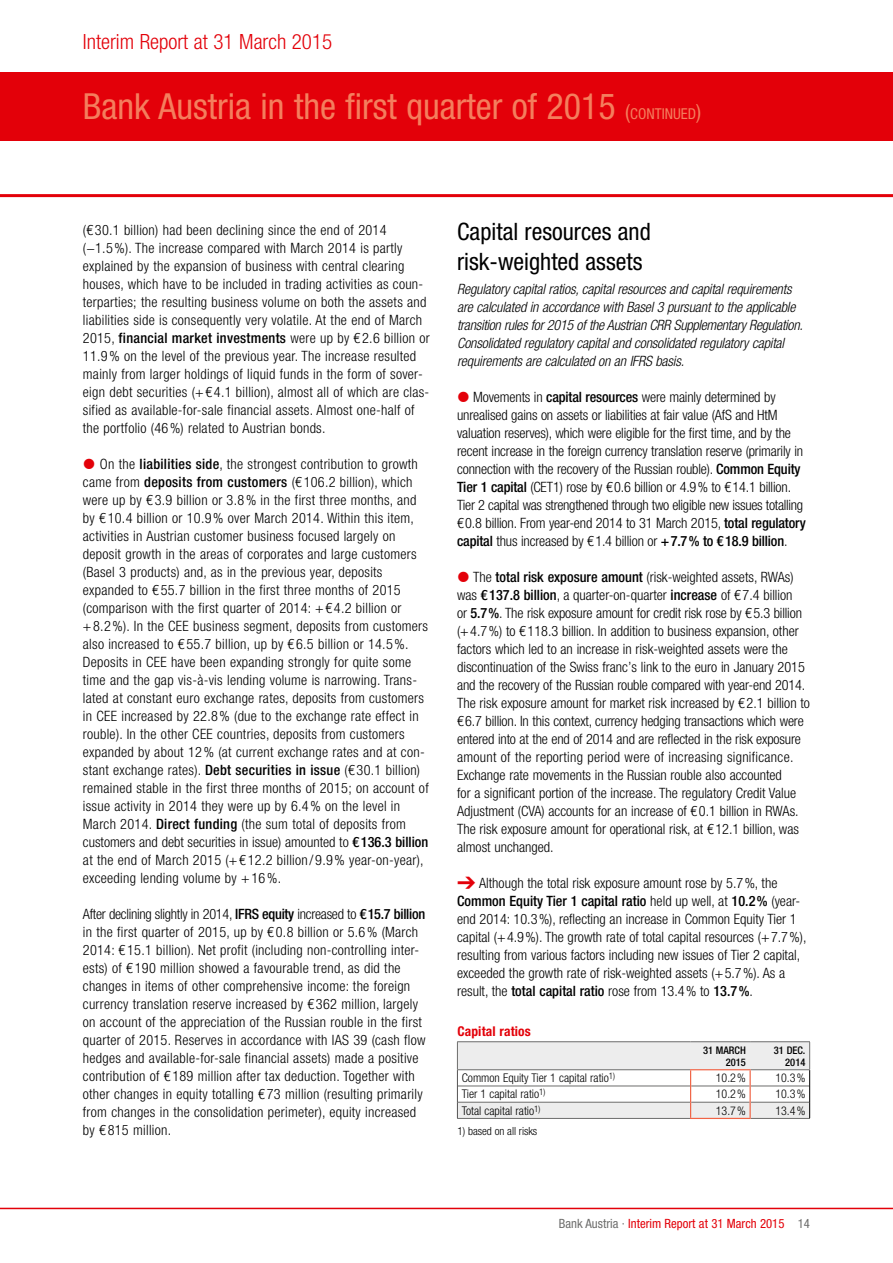
<style>
.page{position:relative;width:893px;height:1263px;background:#fff}
.page>*{position:absolute;margin:0;border:0;box-sizing:border-box;transform-origin:0 0}
.t1{font:condensed 36px "Helvetica Neue LT Pro";color:#f47e5d}
.t2{font:condensed 24px/30px "Helvetica Neue LT Pro";color:#000}
.t3{font:300 condensed 21px "Helvetica Neue LT Pro";color:#e30009}
.t4{font:300 condensed 14.25px/18px "Helvetica Neue LT Pro";letter-spacing:.02em;color:#000}
.t5{font:300 condensed 14.25px/18px "Helvetica Neue LT Pro";color:#000}
.t6{font:300 condensed 14.25px/18px "Helvetica Neue LT Pro";letter-spacing:-.01em;color:#000}
.t7{font:italic 300 condensed 14.25px/18px "Helvetica Neue LT Pro";letter-spacing:-.01em;color:#000}
.t8{font:700 condensed 13.5px "Helvetica Neue LT Pro";letter-spacing:.01em;color:#e30009}
.t9{font:condensed 12.75px "Helvetica Neue LT Pro";color:#e30009}
.t10{font:300 condensed 12px "Helvetica Neue LT Pro";color:#000}
.t11{font:300 condensed 11.25px "Helvetica Neue LT Pro";letter-spacing:-.005em;color:#000}
.t12{font:500 condensed 10.5px/12px "Helvetica Neue LT Pro";color:#000;text-align:right}
.s1{font-size:21px}
.s2{font-size:15px}
.s3{font-weight:500}
.s4{color:#e30009}
.s5{color:#6d6d6c}
</style>
<div class="page">
<hr style="left:0;top:1208px;width:893px;height:1px;background:#e30009">
<div style="left:0;top:72px;width:893px;height:68px;background:#e30009"></div>
<hr style="left:0;top:194px;width:893px;height:3px;background:#e30009">
<hr style="left:457px;top:1118px;width:233px;height:1px;background:#6d6d6c">
<hr style="left:751px;top:1118px;width:59px;height:1px;background:#6d6d6c">
<hr style="left:457px;top:1041px;width:234px;height:1px;background:#6d6d6c">
<hr style="left:691px;top:1041px;width:59px;height:1px;background:#6d6d6c">
<hr style="left:750px;top:1041px;width:60px;height:1px;background:#6d6d6c">
<svg style="left:457px;top:1042px;width:353px;height:76px"></svg>
<hr style="left:690px;top:1118px;width:61px;height:1px;background:#f06446">
<h3 class="t3" style="left:83px;top:30px;width:251px">Interim Report at 31 March 2015</h3>
<h1 class="t1" style="left:83px;top:85px;width:620px">Bank Austria in the first quarter of 2015 <span class="s1">(</span><span class="s2">CONTINUED</span><span class="s1">)</span></h1>
<p class="t4" style="left:83px;top:221px;width:348px">(€30.1 billion) had been declining since the end of 2014 (−1.5%). The increase compared with March 2014 is partly explained by the expansion of business with central clearing houses, which have to be included in trading activities as coun&shy;terparties; the resulting business volume on both the assets and liabilities side is consequently very volatile. At the end of March 2015, <span class="s3">financial market investments</span> were up by €2.6 billion or 11.9% on the level of the previous year. The increase resulted mainly from larger holdings of liquid funds in the form of sover&shy;eign debt securities (+€4.1 billion), almost all of which are clas&shy;sified as available-for-sale financial assets. Almost one-half of the portfolio (46%) related to Austrian bonds.</p>
<p class="t4" style="left:83px;top:455px;width:347px;text-indent:17px">On the <span class="s3">liabilities side</span>, the strongest contribution to growth came from <span class="s3">deposits from customers</span> (€106.2 billion), which were up by €3.9 billion or 3.8% in the first three months, and by €10.4 billion or 10.9% over March 2014. Within this item, activities in Austrian customer business focused largely on deposit growth in the areas of corporates and large customers (Basel 3 products) and, as in the previous year, deposits expanded to €55.7 billion in the first three months of 2015 (comparison with the first quarter of 2014: +€4.2 billion or +8.2%). In the CEE business segment, deposits from customers also increased to €55.7 billion, up by €6.5 billion or 14.5%.<br>Deposits in CEE have been expanding strongly for quite some time and the gap vis-à-vis lending volume is narrowing. Trans&shy;lated at constant euro exchange rates, deposits from customers in CEE increased by 22.8% (due to the exchange rate effect in rouble). In the other CEE countries, deposits from customers expanded by about 12% (at current exchange rates and at con&shy;stant exchange rates). <span class="s3">Debt securities in issue</span> (€30.1 billion) remained stable in the first three months of 2015; on account of issue activity in 2014 they were up by 6.4% on the level in March 2014. <span class="s3">Direct funding</span> (the sum total of deposits from customers and debt securities in issue) amounted to <span class="s3">€136.3 billion </span>at the end of March 2015 (+€12.2 billion/9.9% year-on-year), exceeding lending volume by +16%.</p>
<p class="t4" style="left:83px;top:905px;width:344px">After declining slightly in 2014, <span class="s3">IFRS equity</span> increased to <span class="s3">€15.7 billion </span>in the first quarter of 2015, up by €0.8 billion or 5.6% (March 2014: €15.1 billion). Net profit (including non-controlling inter&shy;ests) of €190 million showed a favourable trend, as did the changes in items of other comprehensive income: the foreign currency translation reserve increased by €362 million, largely on account of the appreciation of the Russian rouble in the first quarter of 2015. Reserves in accordance with IAS 39 (cash flow hedges and available-for-sale financial assets) made a positive contribution of €189 million after tax deduction. Together with other changes in equity totalling €73 million (resulting primarily from changes in the consolidation perimeter), equity increased by €815 million.</p>
<h2 class="t2" style="left:457px;top:217px;width:195px">Capital resources and risk-weighted assets</h2>
<p class="t7" style="left:457px;top:280px;width:347px">Regulatory capital ratios, capital resources and capital requirements are calculated in accordance with Basel 3 pursuant to the applicable transition rules for 2015 of the Austrian CRR Supplementary Regulation.<br>Consolidated regulatory capital and consolidated regulatory capital requirements are calculated on an IFRS basis.</p>
<p class="t6" style="left:457px;top:388px;width:350px;text-indent:16px">Movements in <span class="s3">capital resources</span> were mainly determined by unrealised gains on assets or liabilities at fair value (AfS and HtM valuation reserves), which were eligible for the first time, and by the recent increase in the foreign currency translation reserve (primarily in connection with the recovery of the Russian rouble). <span class="s3">Common Equity Tier 1 capital</span> (CET1) rose by €0.6 billion or 4.9% to €14.1 billion.<br>Tier 2 capital was strengthened through two eligible new issues totalling €0.8 billion. From year-end 2014 to 31 March 2015, <span class="s3">total regulatory capital</span> thus increased by €1.4 billion or <span class="s3">+7.7% to €18.9 billion</span>.</p>
<p class="t5" style="left:457px;top:568px;width:354px;text-indent:16px">The <span class="s3">total risk exposure amount</span> (risk-weighted assets, RWAs) was <span class="s3">€137.8 billion</span>, a quarter-on-quarter <span class="s3">increase</span> of €7.4 billion<br>or <span class="s3">5.7%</span>. The risk exposure amount for credit risk rose by €5.3 billion (+4.7%) to €118.3 billion. In addition to business expansion, other factors which led to an increase in risk-weighted assets were the discontinuation of the Swiss franc’s link to the euro in January 2015 and the recovery of the Russian rouble compared with year-end 2014.<br>The risk exposure amount for market risk increased by €2.1 billion to €6.7 billion. In this context, currency hedging transactions which were entered into at the end of 2014 and are reflected in the risk exposure amount of the reporting period were of increasing significance.<br>Exchange rate movements in the Russian rouble also accounted<br>for a significant portion of the increase. The regulatory Credit Value Adjustment (CVA) accounts for an increase of €0.1 billion in RWAs.<br>The risk exposure amount for operational risk, at €12.1 billion, was almost unchanged.</p>
<p class="t5" style="left:457px;top:874px;width:351px"><span class="s4">➔</span> Although the total risk exposure amount rose by 5.7%, the <span class="s3">Common Equity Tier 1 capital ratio</span> held up well, at <span class="s3">10.2%</span> (year&shy;end 2014: 10.3%), reflecting an increase in Common Equity Tier 1 capital (+4.9%). The growth rate of total capital resources (+7.7%), resulting from various factors including new issues of Tier 2 capital, exceeded the growth rate of risk-weighted assets (+5.7%). As a result, the <span class="s3">total capital ratio</span> rose from 13.4% to <span class="s3">13.7%</span>.</p>
<p class="t8" style="left:457px;top:1023px;width:75px">Capital ratios</p>
<p class="t12" style="left:703px;top:1044px;width:44px">31 MARCH<br>2015</p>
<p class="t12" style="left:774px;top:1044px;width:33px">31 DEC.<br>2014</p>
<p class="t10" style="left:462px;top:1071px;width:155px">Common Equity Tier 1 capital ratio<sup>1)</sup></p>
<p class="t10" style="left:716px;top:1071px;width:32px">10.2%</p>
<p class="t10" style="left:775px;top:1071px;width:32px">10.3%</p>
<p class="t10" style="left:462px;top:1087px;width:85px">Tier 1 capital ratio<sup>1)</sup></p>
<p class="t10" style="left:716px;top:1087px;width:32px">10.2%</p>
<p class="t10" style="left:775px;top:1087px;width:32px">10.3%</p>
<p class="t10" style="left:462px;top:1103px;width:80px">Total capital ratio<sup>1)</sup></p>
<p class="t10" style="left:716px;top:1103px;width:32px">13.7%</p>
<p class="t10" style="left:775px;top:1103px;width:32px">13.4%</p>
<p class="t11" style="left:457px;top:1124px;width:81px">1) based on all risks</p>
<p class="t9" style="left:559px;top:1216px;width:253px"><span class="s5">Bank Austria ·</span> Interim Report at 31 March 2015 <span class="s5">14</span></p>
</div>
